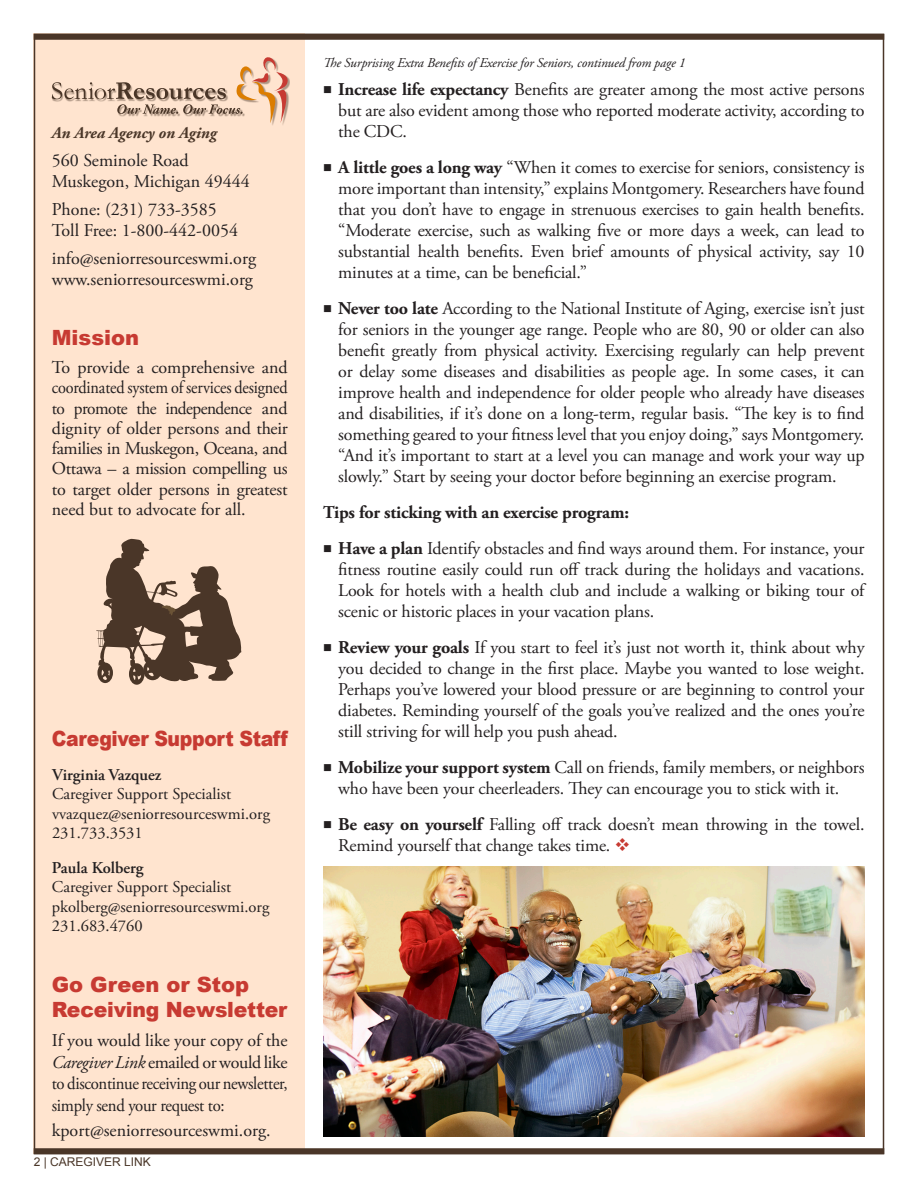
<style>
.page{position:relative;width:918px;height:1188px;background:#fff}
.page>*{position:absolute;margin:0;border:0;box-sizing:border-box;transform-origin:0 0}
.t1{font:900 21px/25.2px "Arial";letter-spacing:-.01em;color:#c73a32}
.t2{font:900 21px "Arial";letter-spacing:-.01em;color:#c73a32;scale:.9 1}
.Article_Body_Copy{font:18px/21px "Adobe Garamond Pro";letter-spacing:-.01em;color:#231f20;text-align:justify}
.Article_Body_Copy-2{font:700 18px "Adobe Garamond Pro";letter-spacing:-.01em;color:#231f20}
.t3{font:16.5px/19.5px "Adobe Garamond Pro";color:#231f20}
.t4{font:italic 700 16.5px "Adobe Garamond Pro";color:#4a3628}
.Article_Body_Copy-3{font:italic 13.5px "Adobe Garamond Pro";letter-spacing:-.01em;color:#231f20}
.t5{font:12px "Arial";color:#4a3628}
.s1{font-weight:600}
.s2{font-style:italic}
.s3{font-weight:700}
.s4{color:#c73a32}
</style>
<div class="page">
<div style="left:34px;top:34px;width:271px;height:1120px;background:#ffe4cf"></div>
<div style="left:34px;top:34px;width:850px;height:6px;background:#4a3628"></div>
<div style="left:34px;top:1148px;width:850px;height:6px;background:#4a3628"></div>
<svg style="left:52px;top:57px;width:238px;height:66px"></svg>
<svg style="left:96px;top:539px;width:146px;height:146px"></svg>
<div style="left:175px;top:661px;width:19px;height:20px;background:#4a3628;border-radius:50%"></div>
<img style="left:323px;top:867px;width:542px;height:269px">
<p class="t4" style="left:52px;top:124px;width:166px">An Area Agency on Aging</p>
<p class="Article_Body_Copy" style="left:52px;top:151px;width:138px">560 Seminole Road</p>
<p class="Article_Body_Copy" style="left:52px;top:172px;width:199px">Muskegon, Michigan 49444</p>
<p class="Article_Body_Copy" style="left:52px;top:199px;width:167px">Phone: (231) 733-3585</p>
<p class="Article_Body_Copy" style="left:52px;top:220px;width:188px">Toll Free: 1-800-442-0054</p>
<p class="Article_Body_Copy" style="left:52px;top:248px;width:206px">info@seniorresourceswmi.org</p>
<p class="Article_Body_Copy" style="left:52px;top:269px;width:203px">www.seniorresourceswmi.org</p>
<p class="t1" style="left:52px;top:325px;width:89px">Mission</p>
<p class="Article_Body_Copy" style="left:52px;top:358px;width:237px;line-height:20.2px">To provide a comprehensive and coordinated system of services designed to promote the independence and dignity of older persons and their families in Muskegon, Oceana, and Ottawa – a mission compelling us to target older persons in greatest need but to advocate for all.</p>
<p class="t2" style="left:52px;top:723px;width:264px">Caregiver Support Staff</p>
<p class="t3" style="left:52px;top:765px;width:181px"><span class="s1">Virginia Vazquez<br></span>Caregiver Support Specialist</p>
<p class="t3" style="left:52px;top:804px;width:219px">vvazquez@seniorresourceswmi.org</p>
<p class="t3" style="left:52px;top:824px;width:92px">231.733.3531</p>
<p class="t3" style="left:52px;top:858px;width:181px"><span class="s1">Paula Kolberg<br></span>Caregiver Support Specialist</p>
<p class="t3" style="left:52px;top:897px;width:219px">pkolberg@seniorresourceswmi.org</p>
<p class="t3" style="left:52px;top:917px;width:92px">231.683.4760</p>
<p class="t1" style="left:52px;top:971px;width:237px">Go Green or Stop<br>Receiving Newsletter</p>
<p class="Article_Body_Copy" style="left:52px;top:1030px;width:237px;line-height:21.6px">If you would like your copy of the <span class="s2">Caregiver Link</span> emailed or would like to discontinue receiving our newsletter, simply send your request to:</p>
<p class="Article_Body_Copy" style="left:52px;top:1121px;width:220px">kport@seniorresourceswmi.org.</p>
<p class="t5" style="left:34px;top:1154px;width:119px">2 | CAREGIVER LINK</p>
<p class="Article_Body_Copy-3" style="left:323px;top:55px;width:364px">The Surprising Extra Benefits of Exercise for Seniors, continued from page 1</p>
<p class="Article_Body_Copy" style="left:338px;top:80px;width:528px;text-indent:-15px">■ <span class="s3">Increase life expectancy</span> Benefits are greater among the most active persons but are also evident among those who reported moderate activity, according to the CDC.</p>
<p class="Article_Body_Copy" style="left:338px;top:158px;width:528px;text-indent:-15px">■ <span class="s3">A little goes a long way</span> “When it comes to exercise for seniors, consistency is more important than intensity,” explains Montgomery. Researchers have found that you don’t have to engage in strenuous exercises to gain health benefits. “Moderate exercise, such as walking five or more days a week, can lead to substantial health benefits. Even brief amounts of physical activity, say 10 minutes at a time, can be beneficial.”</p>
<p class="Article_Body_Copy" style="left:338px;top:299px;width:528px;text-indent:-15px">■ <span class="s3">Never too late</span> According to the National Institute of Aging, exercise isn’t just for seniors in the younger age range. People who are 80, 90 or older can also benefit greatly from physical activity. Exercising regularly can help prevent or delay some diseases and disabilities as people age. In some cases, it can improve health and independence for older people who already have diseases and disabilities, if it’s done on a long-term, regular basis. “The key is to find something geared to your fitness level that you enjoy doing,” says Montgomery. “And it’s important to start at a level you can manage and work your way up slowly.” Start by seeing your doctor before beginning an exercise program.</p>
<p class="Article_Body_Copy-2" style="left:323px;top:502px;width:307px">Tips for sticking with an exercise program:</p>
<p class="Article_Body_Copy" style="left:338px;top:539px;width:528px;text-indent:-15px">■ <span class="s3">Have a plan</span> Identify obstacles and find ways around them. For instance, your fitness routine easily could run off track during the holidays and vacations.<br>Look for hotels with a health club and include a walking or biking tour of scenic or historic places in your vacation plans.</p>
<p class="Article_Body_Copy" style="left:338px;top:638px;width:528px;text-indent:-15px">■ <span class="s3">Review your goals</span> If you start to feel it’s just not worth it, think about why you decided to change in the first place. Maybe you wanted to lose weight.<br>Perhaps you’ve lowered your blood pressure or are beginning to control your diabetes. Reminding yourself of the goals you’ve realized and the ones you’re still striving for will help you push ahead.</p>
<p class="Article_Body_Copy" style="left:323px;top:758px;width:543px;text-align:center">■ <span class="s3">Mobilize your support system</span> Call on friends, family members, or neighbors who have been your cheerleaders. They can encourage you to stick with it.</p>
<p class="Article_Body_Copy" style="left:338px;top:815px;width:528px;text-indent:-15px">■ <span class="s3">Be easy on yourself</span> Falling off track doesn’t mean throwing in the towel.<br>Remind yourself that change takes time. <span class="s4">❖</span></p>
</div>
